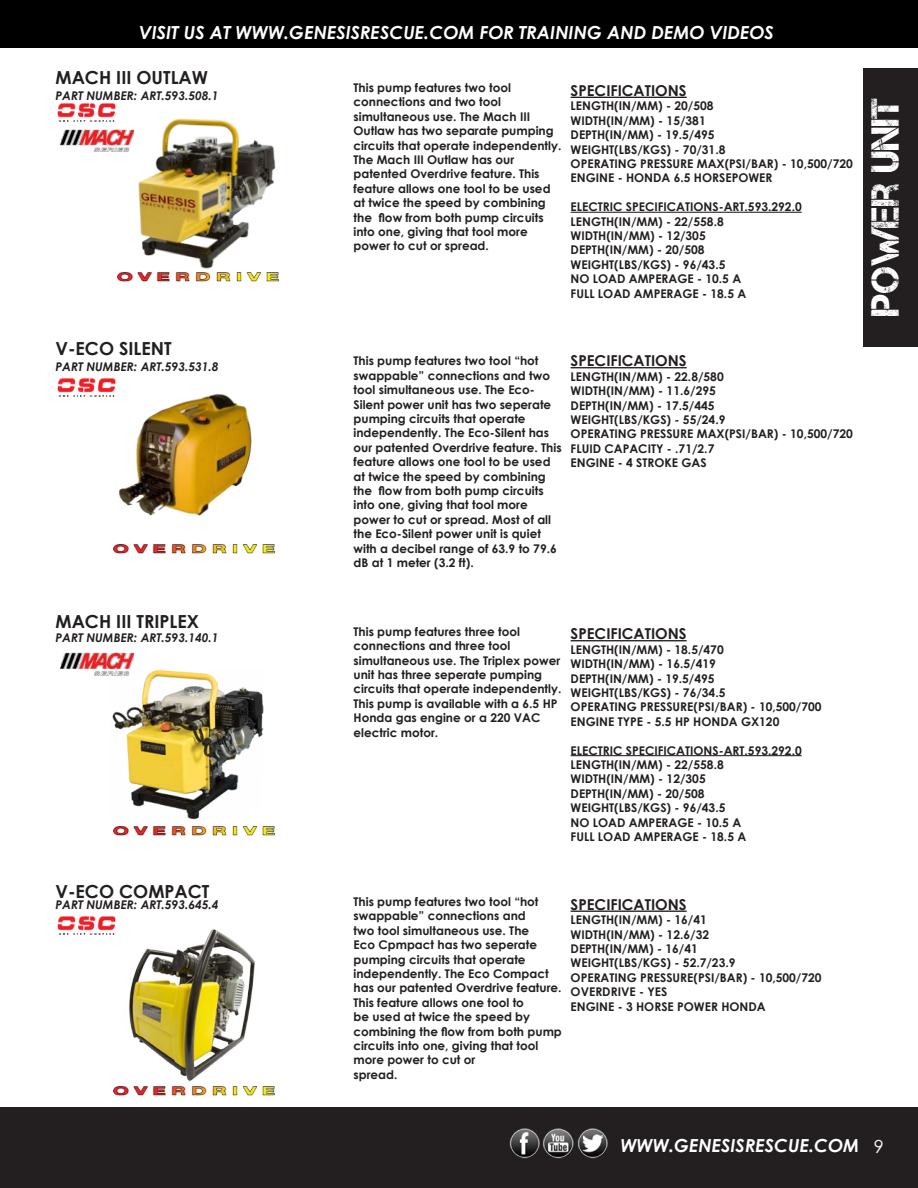
<style>
.page{position:relative;width:918px;height:1188px;background:#fff}
.page>*{position:absolute;margin:0;border:0;box-sizing:border-box;transform-origin:0 0}
.t1{font:39px "Captureit";color:#fff}
.t2{font:italic 700 18px "Century Gothic";color:#fff}
.t3{font:700 18px "Century Gothic";color:#231f20}
.t4{font:700 15px "Century Gothic";color:#231f20}
.t5{font:700 12px/14.4px "Century Gothic";color:#231f20}
.t6{font:italic 700 12px "Century Gothic";color:#231f20}
.s1{font-weight:400;font-style:normal}
</style>
<div class="page">
<div style="left:0;top:1107px;width:918px;height:81px;background:#231f20"></div>
<img style="left:509px;top:1128px;width:31px;height:31px">
<img style="left:543px;top:1128px;width:31px;height:31px">
<img style="left:577px;top:1128px;width:31px;height:31px">
<div style="left:864px;top:68px;width:54px;height:279px;background:#231f20"></div>
<div style="left:0;top:0;width:918px;height:48px;background:#000"></div>
<img style="left:138px;top:118px;width:138px;height:151px">
<img style="left:118px;top:393px;width:134px;height:123px">
<img style="left:112px;top:670px;width:152px;height:150px">
<img style="left:129px;top:929px;width:126px;height:152px">
<hr style="left:571px;top:97px;width:116px;height:1px;background:#231f20">
<hr style="left:571px;top:212px;width:231px;height:1px;background:#231f20">
<hr style="left:571px;top:367px;width:116px;height:1px;background:#231f20">
<hr style="left:571px;top:640px;width:116px;height:1px;background:#231f20">
<hr style="left:571px;top:755px;width:231px;height:1px;background:#231f20">
<hr style="left:571px;top:911px;width:116px;height:1px;background:#231f20">
<img style="left:57px;top:916px;width:59px;height:19px">
<img style="left:57px;top:378px;width:59px;height:19px">
<img style="left:57px;top:103px;width:59px;height:19px">
<img style="left:60px;top:129px;width:75px;height:23px">
<img style="left:113px;top:1086px;width:162px;height:10px">
<img style="left:113px;top:826px;width:162px;height:10px">
<img style="left:113px;top:544px;width:162px;height:10px">
<img style="left:117px;top:272px;width:162px;height:10px">
<img style="left:60px;top:652px;width:76px;height:25px">
<p class="t2" style="left:139px;top:19px;width:636px">VISIT US AT WWW.GENESISRESCUE.COM FOR TRAINING AND DEMO VIDEOS</p>
<p class="t3" style="left:55px;top:64px;width:154px">MACH III OUTLAW</p>
<p class="t6" style="left:55px;top:86px;width:165px">PART NUMBER: ART.593.508.1</p>
<p class="t3" style="left:55px;top:335px;width:118px">V-ECO SILENT</p>
<p class="t6" style="left:55px;top:358px;width:165px">PART NUMBER: ART.593.531.8</p>
<p class="t3" style="left:55px;top:608px;width:145px">MACH III TRIPLEX</p>
<p class="t6" style="left:55px;top:628px;width:165px">PART NUMBER: ART.593.140.1</p>
<p class="t3" style="left:55px;top:878px;width:156px">V-ECO COMPACT</p>
<p class="t6" style="left:55px;top:896px;width:165px">PART NUMBER: ART.593.645.4</p>
<p class="t5" style="left:354px;top:80px;width:209px">This pump features two tool connections and two tool simultaneous use. The Mach III<br>Outlaw has two separate pumping circuits that operate independently.<br>The Mach III Outlaw has our patented Overdrive feature. This feature allows one tool to be used at twice the speed by combining the flow from both pump circuits into one, giving that tool more power to cut or spread.</p>
<p class="t4" style="left:571px;top:79px;width:118px">SPECIFICATIONS</p>
<p class="t5" style="left:571px;top:98px;width:145px">LENGTH(IN/MM) - 20/508</p>
<p class="t5" style="left:571px;top:113px;width:137px">WIDTH(IN/MM) - 15/381</p>
<p class="t5" style="left:571px;top:127px;width:146px">DEPTH(IN/MM) - 19.5/495</p>
<p class="t5" style="left:571px;top:141px;width:156px">WEIGHT(LBS/KGS) - 70/31.8</p>
<p class="t5" style="left:571px;top:156px;width:284px">OPERATING PRESSURE MAX(PSI/BAR) - 10,500/720<br>ENGINE - HONDA 6.5 HORSEPOWER</p>
<p class="t5" style="left:571px;top:199px;width:233px">ELECTRIC SPECIFICATIONS-ART.593.292.0</p>
<p class="t5" style="left:571px;top:213px;width:155px">LENGTH(IN/MM) - 22/558.8</p>
<p class="t5" style="left:571px;top:228px;width:137px">WIDTH(IN/MM) - 12/305</p>
<p class="t5" style="left:571px;top:242px;width:135px">DEPTH(IN/MM) - 20/508</p>
<p class="t5" style="left:571px;top:257px;width:156px">WEIGHT(LBS/KGS) - 96/43.5</p>
<p class="t5" style="left:571px;top:271px;width:172px">NO LOAD AMPERAGE - 10.5 A</p>
<p class="t5" style="left:571px;top:285px;width:177px">FULL LOAD AMPERAGE - 18.5 A</p>
<p class="t5" style="left:354px;top:353px;width:210px">This pump features two tool “hot swappable” connections and two tool simultaneous use. The Eco-<br>Silent power unit has two seperate pumping circuits that operate independently. The Eco-Silent has our patented Overdrive feature. This feature allows one tool to be used at twice the speed by combining the flow from both pump circuits into one, giving that tool more power to cut or spread. Most of all the Eco-Silent power unit is quiet with a decibel range of 63.9 to 79.6 dB at 1 meter (3.2 ft).</p>
<p class="t4" style="left:571px;top:350px;width:118px">SPECIFICATIONS</p>
<p class="t5" style="left:571px;top:369px;width:155px">LENGTH(IN/MM) - 22.8/580</p>
<p class="t5" style="left:571px;top:383px;width:147px">WIDTH(IN/MM) - 11.6/295</p>
<p class="t5" style="left:571px;top:397px;width:146px">DEPTH(IN/MM) - 17.5/445</p>
<p class="t5" style="left:571px;top:412px;width:156px">WEIGHT(LBS/KGS) - 55/24.9</p>
<p class="t5" style="left:571px;top:426px;width:284px">OPERATING PRESSURE MAX(PSI/BAR) - 10,500/720<br>FLUID CAPACITY - .71/2.7</p>
<p class="t5" style="left:571px;top:455px;width:138px">ENGINE - 4 STROKE GAS</p>
<p class="t5" style="left:354px;top:624px;width:209px">This pump features three tool connections and three tool simultaneous use. The Triplex power unit has three seperate pumping circuits that operate independently.<br>This pump is available with a 6.5 HP<br>Honda gas engine or a 220 VAC electric motor.</p>
<p class="t4" style="left:571px;top:623px;width:118px">SPECIFICATIONS</p>
<p class="t5" style="left:571px;top:642px;width:155px">LENGTH(IN/MM) - 18.5/470</p>
<p class="t5" style="left:571px;top:656px;width:147px">WIDTH(IN/MM) - 16.5/419</p>
<p class="t5" style="left:571px;top:670px;width:146px">DEPTH(IN/MM) - 19.5/495</p>
<p class="t5" style="left:571px;top:685px;width:156px">WEIGHT(LBS/KGS) - 76/34.5</p>
<p class="t5" style="left:571px;top:699px;width:253px">OPERATING PRESSURE(PSI/BAR) - 10,500/700</p>
<p class="t5" style="left:571px;top:714px;width:210px">ENGINE TYPE - 5.5 HP HONDA GX120</p>
<p class="t5" style="left:571px;top:742px;width:233px">ELECTRIC SPECIFICATIONS-ART.593.292.0</p>
<p class="t5" style="left:571px;top:757px;width:155px">LENGTH(IN/MM) - 22/558.8</p>
<p class="t5" style="left:571px;top:771px;width:137px">WIDTH(IN/MM) - 12/305</p>
<p class="t5" style="left:571px;top:786px;width:135px">DEPTH(IN/MM) - 20/508</p>
<p class="t5" style="left:571px;top:800px;width:156px">WEIGHT(LBS/KGS) - 96/43.5</p>
<p class="t5" style="left:571px;top:814px;width:172px">NO LOAD AMPERAGE - 10.5 A</p>
<p class="t5" style="left:571px;top:829px;width:177px">FULL LOAD AMPERAGE - 18.5 A</p>
<p class="t5" style="left:354px;top:894px;width:187px">This pump features two tool “hot</p>
<p class="t5" style="left:354px;top:908px;width:210px">swappable” connections and<br>two tool simultaneous use. The<br>Eco Cpmpact has two seperate pumping circuits that operate independently. The Eco Compact has our patented Overdrive feature.<br>This feature allows one tool to<br>be used at twice the speed by combining the flow from both pump circuits into one, giving that tool more power to cut or</p>
<p class="t5" style="left:354px;top:1067px;width:45px">spread.</p>
<p class="t4" style="left:571px;top:893px;width:118px">SPECIFICATIONS</p>
<p class="t5" style="left:571px;top:912px;width:138px">LENGTH(IN/MM) - 16/41</p>
<p class="t5" style="left:571px;top:927px;width:140px">WIDTH(IN/MM) - 12.6/32</p>
<p class="t5" style="left:571px;top:941px;width:129px">DEPTH(IN/MM) - 16/41</p>
<p class="t5" style="left:571px;top:955px;width:166px">WEIGHT(LBS/KGS) - 52.7/23.9</p>
<p class="t5" style="left:571px;top:970px;width:253px">OPERATING PRESSURE(PSI/BAR) - 10,500/720</p>
<p class="t5" style="left:571px;top:984px;width:98px">OVERDRIVE - YES</p>
<p class="t5" style="left:571px;top:999px;width:197px">ENGINE - 3 HORSE POWER HONDA</p>
<p class="t1" style="left:863px;top:316px;width:220px;rotate:-90deg">power unit</p>
<p class="t2" style="left:620px;top:1132px;width:265px">WWW.GENESISRESCUE.COM <span class="s1">9</span></p>
</div>
